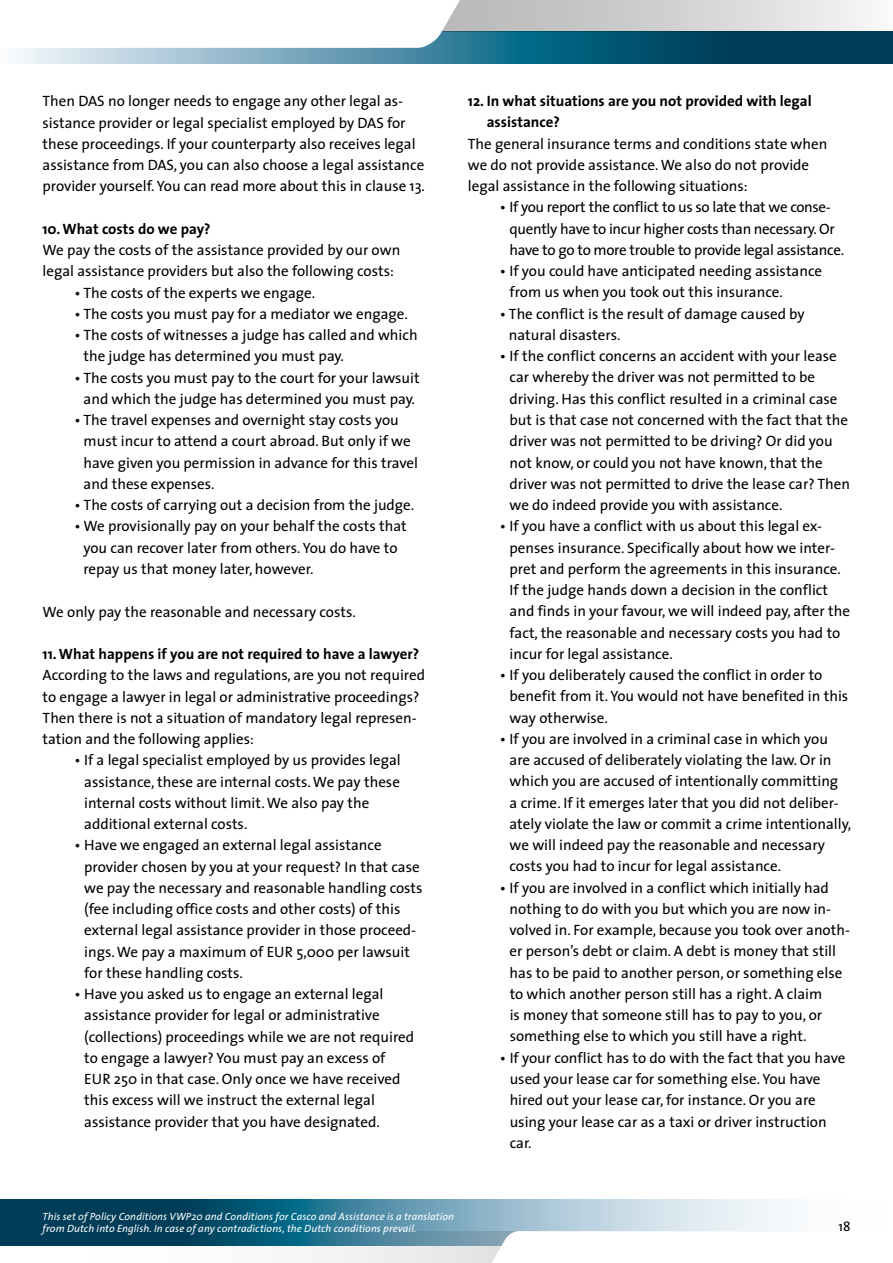
<style>
.page{position:relative;width:893px;height:1263px;background:#fff}
.page>*{position:absolute;margin:0;border:0;box-sizing:border-box;transform-origin:0 0}
.t1{font:15px/21.3px "The Sans";color:#000}
.t2{font:15px/21.3px "The Sans";letter-spacing:-.02em;color:#000}
.t3{font:700 15px/21.3px "The Sans";color:#000}
.t4{font:13.5px "The Sans";color:#000}
.t5{font:italic 10.5px/12px "The Sans";letter-spacing:.01em;color:#fff}
</style>
<div class="page">
<svg style="left:467px;top:0;width:426px;height:32px;background:#ced0d0"></svg>
<svg style="left:17px;top:32px;width:876px;height:32px;background:#33728b"></svg>
<svg style="left:120px;top:0;width:347px;height:48px"></svg>
<div style="left:0;top:0;width:120px;height:48px;background:#fff"></div>
<div style="left:323px;top:1246px;width:161px;height:17px;background:#ededed"></div>
<svg style="left:0;top:1199px;width:787px;height:47px;background:#52859b"></svg>
<svg style="left:484px;top:1231px;width:303px;height:32px"></svg>
<p class="t1" style="left:43px;top:90px;width:384px">Then DAS no longer needs to engage any other legal as&shy;sistance provider or legal specialist employed by DAS for these proceedings. If your counterparty also receives legal assistance from DAS, you can also choose a legal assistance provider yourself. You can read more about this in clause 13.</p>
<p class="t3" style="left:43px;top:218px;width:170px">10. What costs do we pay?</p>
<p class="t1" style="left:43px;top:239px;width:359px">We pay the costs of the assistance provided by our own legal assistance providers but also the following costs:</p>
<p class="t1" style="left:74px;top:281px;width:242px">• The costs of the experts we engage.</p>
<p class="t1" style="left:74px;top:303px;width:335px">• The costs you must pay for a mediator we engage.</p>
<p class="t1" style="left:84px;top:324px;width:336px;text-indent:-9px">• The costs of witnesses a judge has called and which the judge has determined you must pay.</p>
<p class="t1" style="left:74px;top:366px;width:347px;text-align:center">• The costs you must pay to the court for your lawsuit and which the judge has determined you must pay.</p>
<p class="t1" style="left:84px;top:409px;width:336px;text-indent:-9px">• The travel expenses and overnight stay costs you must incur to attend a court abroad. But only if we have given you permission in advance for this travel and these expenses.</p>
<p class="t1" style="left:74px;top:494px;width:341px">• The costs of carrying out a decision from the judge.</p>
<p class="t1" style="left:84px;top:515px;width:325px;text-indent:-9px">• We provisionally pay on your behalf the costs that you can recover later from others. You do have to repay us that money later, however.</p>
<p class="t1" style="left:43px;top:600px;width:315px">We only pay the reasonable and necessary costs.</p>
<p class="t3" style="left:43px;top:643px;width:378px">11. What happens if you are not required to have a lawyer?</p>
<p class="t1" style="left:43px;top:664px;width:384px">According to the laws and regulations, are you not required to engage a lawyer in legal or administrative proceedings?<br>Then there is not a situation of mandatory legal represen&shy;tation and the following applies:</p>
<p class="t1" style="left:84px;top:749px;width:318px;text-indent:-10px">• If a legal specialist employed by us provides legal assistance, these are internal costs.We pay these internal costs without limit.We also pay the additional external costs.</p>
<p class="t1" style="left:84px;top:834px;width:340px;text-indent:-10px">• Have we engaged an external legal assistance provider chosen by you at your request? In that case we pay the necessary and reasonable handling costs (fee including office costs and other costs) of this external legal assistance provider in those proceed&shy;ings.We pay a maximum of EUR 5,000 per lawsuit for these handling costs.</p>
<p class="t1" style="left:84px;top:983px;width:331px;text-indent:-10px">• Have you asked us to engage an external legal assistance provider for legal or administrative (collections) proceedings while we are not required to engage a lawyer? You must pay an excess of EUR 250 in that case. Only once we have received this excess will we instruct the external legal assistance provider that you have designated.</p>
<p class="t3" style="left:487px;top:90px;width:326px;text-indent:-19px">12. In what situations are you not provided with legal assistance?</p>
<p class="t1" style="left:468px;top:132px;width:361px">The general insurance terms and conditions state when we do not provide assistance.We also do not provide legal assistance in the following situations:</p>
<p class="t2" style="left:509px;top:196px;width:336px;text-indent:-10px">• If you report the conflict to us so late that we conse&shy;quently have to incur higher costs than necessary. Or have to go to more trouble to provide legal assistance.</p>
<p class="t1" style="left:509px;top:260px;width:314px;text-indent:-10px">• If you could have anticipated needing assistance from us when you took out this insurance.</p>
<p class="t1" style="left:509px;top:303px;width:297px;text-indent:-9px">• The conflict is the result of damage caused by natural disasters.</p>
<p class="t1" style="left:509px;top:345px;width:342px;text-indent:-10px">• If the conflict concerns an accident with your lease car whereby the driver was not permitted to be driving. Has this conflict resulted in a criminal case but is that case not concerned with the fact that the driver was not permitted to be driving? Or did you not know, or could you not have known, that the driver was not permitted to drive the lease car? Then we do indeed provide you with assistance.</p>
<p class="t1" style="left:510px;top:515px;width:342px;text-indent:-10px">• If you have a conflict with us about this legal ex&shy;penses insurance. Specifically about how we inter&shy;pret and perform the agreements in this insurance.<br>If the judge hands down a decision in the conflict and finds in your favour, we will indeed pay, after the fact, the reasonable and necessary costs you had to incur for legal assistance.</p>
<p class="t1" style="left:510px;top:664px;width:340px;text-indent:-10px">• If you deliberately caused the conflict in order to benefit from it. You would not have benefited in this way otherwise.</p>
<p class="t1" style="left:510px;top:728px;width:343px;text-indent:-10px">• If you are involved in a criminal case in which you are accused of deliberately violating the law. Or in which you are accused of intentionally committing<br>a crime. If it emerges later that you did not deliber&shy;ately violate the law or commit a crime intentionally, we will indeed pay the reasonable and necessary costs you had to incur for legal assistance.</p>
<p class="t1" style="left:510px;top:876px;width:342px;text-indent:-10px">• If you are involved in a conflict which initially had nothing to do with you but which you are now in&shy;volved in. For example, because you took over anoth&shy;er person’s debt or claim. A debt is money that still has to be paid to another person, or something else to which another person still has a right. A claim<br>is money that someone still has to pay to you, or something else to which you still have a right.</p>
<p class="t1" style="left:510px;top:1046px;width:337px;text-indent:-10px">• If your conflict has to do with the fact that you have used your lease car for something else. You have hired out your lease car, for instance. Or you are using your lease car as a taxi or driver instruction car.</p>
<p class="t5" style="left:43px;top:1210px;width:413px">This set of Policy Conditions VWP20 and Conditions for Casco and Assistance is a translation from Dutch into English. In case of any contradictions, the Dutch conditions prevail.</p>
<p class="t4" style="left:838px;top:1215px;width:14px">18</p>
</div>
